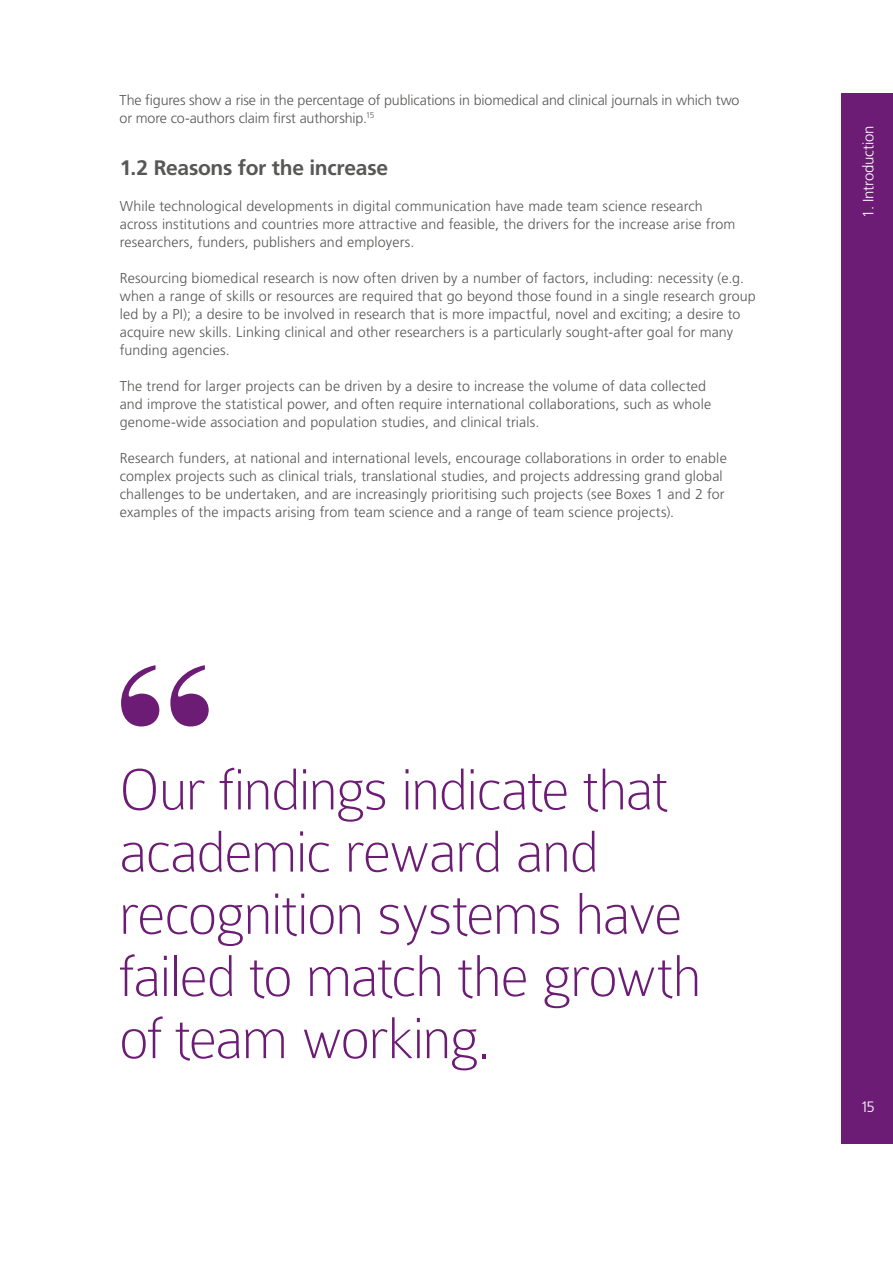
<style>
.page{position:relative;width:893px;height:1263px;background:#fff}
.page>*{position:absolute;margin:0;border:0;box-sizing:border-box;transform-origin:0 0}
.t1{font:159.6px "Poster Bodoni BT";color:#6c1c74}
.t2{font:100 62.1px/62.1px "Colaborate";letter-spacing:-.03em;color:#6c1c74}
.t3{font:700 21px "Frutiger";letter-spacing:-.015em;color:#575756}
.t4{font:300 15px "Frutiger";letter-spacing:-.01em;color:#fff}
.t5{font:300 14.25px/18px "Frutiger";letter-spacing:.01em;color:#575756}
.t6{font:300 14.25px/18px "Frutiger";letter-spacing:-.01em;color:#575756}
</style>
<div class="page">
<div style="left:842px;top:94px;width:51px;height:1050px;background:#6c1c74"></div>
<p class="t6" style="left:120px;top:91px;width:621px">The figures show a rise in the percentage of publications in biomedical and clinical journals in which two or more co-authors claim first authorship.<sup>15</sup></p>
<h3 class="t3" style="left:120px;top:155px;width:270px">1.2 Reasons for the increase</h3>
<p class="t5" style="left:120px;top:197px;width:617px">While technological developments in digital communication have made team science research across institutions and countries more attractive and feasible, the drivers for the increase arise from researchers, funders, publishers and employers.</p>
<p class="t5" style="left:120px;top:269px;width:638px">Resourcing biomedical research is now often driven by a number of factors, including: necessity (e.g. when a range of skills or resources are required that go beyond those found in a single research group led by a PI); a desire to be involved in research that is more impactful, novel and exciting; a desire to acquire new skills. Linking clinical and other researchers is a particularly sought-after goal for many funding agencies.</p>
<p class="t5" style="left:120px;top:377px;width:593px">The trend for larger projects can be driven by a desire to increase the volume of data collected and improve the statistical power, and often require international collaborations, such as whole genome-wide association and population studies, and clinical trials.</p>
<p class="t5" style="left:120px;top:449px;width:609px">Research funders, at national and international levels, encourage collaborations in order to enable complex projects such as clinical trials, translational studies, and projects addressing grand global challenges to be undertaken, and are increasingly prioritising such projects (see Boxes 1 and 2 for examples of the impacts arising from team science and a range of team science projects).</p>
<h1 class="t1" style="left:114px;top:624px;width:104px">“</h1>
<h2 class="t2" style="left:119px;top:758px;width:584px">Our findings indicate that academic reward and recognition systems have failed to match the growth of team working.</h2>
<p class="t4" style="left:860px;top:218px;width:94px;rotate:-90deg">1. Introduction</p>
<p class="t4" style="left:861px;top:1098px;width:16px">15</p>
</div>
